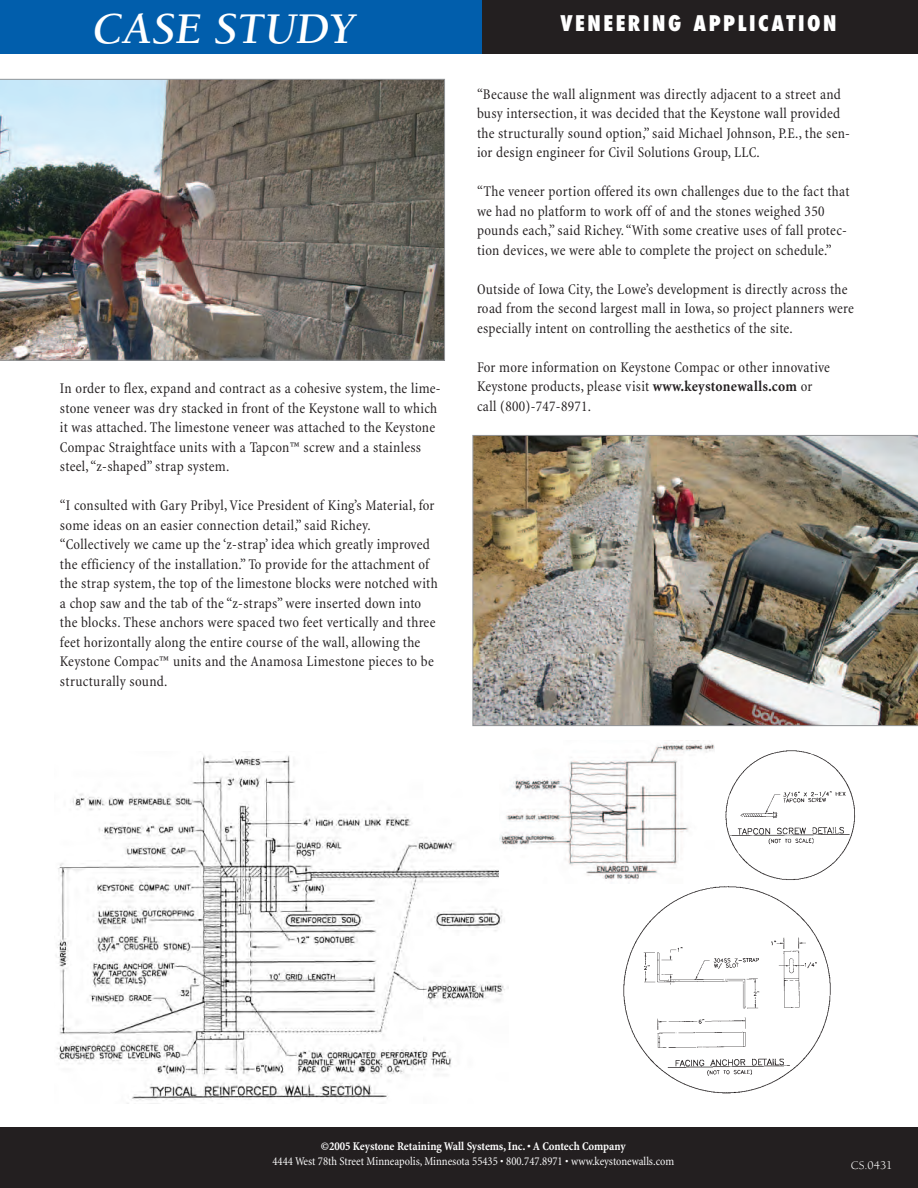
<style>
.page{position:relative;width:918px;height:1188px;background:#fff}
.page>*{position:absolute;margin:0;border:0;box-sizing:border-box;transform-origin:0 0}
.t1{font:italic 700 45px "Berkeley";color:#fff}
.t2{font:800 condensed 21px "Futura";letter-spacing:.12em;color:#fff}
.t3{font:condensed 15px/19.5px "Minion";letter-spacing:.015em;color:#231f20}
.t4{font:condensed 12px "Minion";color:#fff}
.t5{font:700 condensed 12px "Minion";letter-spacing:-.005em;color:#fff}
.t6{font:12px "Berkeley";color:#fff}
.s1{font-weight:700}
</style>
<div class="page">
<div style="left:0;top:1127px;width:918px;height:61px;background:#231f20"></div>
<div style="left:0;top:0;width:918px;height:54px;background:#015eac"></div>
<div style="left:482px;top:0;width:436px;height:54px;background:#231f20"></div>
<img style="left:0;top:79px;width:445px;height:282px">
<img style="left:56px;top:755px;width:452px;height:346px">
<img style="left:623px;top:750px;width:233px;height:344px">
<img style="left:472px;top:435px;width:446px;height:291px">
<img style="left:499px;top:743px;width:216px;height:140px">
<h1 class="t1" style="left:93px;top:11px;width:264px">CASE STUDY</h1>
<h2 class="t2" style="left:560px;top:12px;width:278px">VENEERING APPLICATION</h2>
<p class="t3" style="left:60px;top:380px;width:382px">In order to flex, expand and contract as a cohesive system, the lime&shy;stone veneer was dry stacked in front of the Keystone wall to which it was attached. The limestone veneer was attached to the Keystone Compac Straightface units with a Tapcon™ screw and a stainless steel,“z-shaped” strap system.</p>
<p class="t3" style="left:60px;top:497px;width:379px">“I consulted with Gary Pribyl, Vice President of King’s Material, for some ideas on an easier connection detail,” said Richey. “Collectively we came up the ‘z-strap’ idea which greatly improved the efficiency of the installation.” To provide for the attachment of the strap system, the top of the limestone blocks were notched with a chop saw and the tab of the “z-straps” were inserted down into the blocks. These anchors were spaced two feet vertically and three feet horizontally along the entire course of the wall, allowing the Keystone Compac™ units and the Anamosa Limestone pieces to be structurally sound.</p>
<p class="t3" style="left:477px;top:85px;width:375px">“Because the wall alignment was directly adjacent to a street and busy intersection, it was decided that the Keystone wall provided the structurally sound option,” said Michael Johnson, P.E., the sen&shy;ior design engineer for Civil Solutions Group, LLC.</p>
<p class="t3" style="left:477px;top:183px;width:374px">“The veneer portion offered its own challenges due to the fact that we had no platform to work off of and the stones weighed 350 pounds each,” said Richey.“With some creative uses of fall protec&shy;tion devices, we were able to complete the project on schedule.”</p>
<p class="t3" style="left:477px;top:280px;width:378px">Outside of Iowa City, the Lowe’s development is directly across the road from the second largest mall in Iowa, so project planners were especially intent on controlling the aesthetics of the site.</p>
<p class="t3" style="left:477px;top:358px;width:354px">For more information on Keystone Compac or other innovative<br>Keystone products, please visit <span class="s1">www.keystonewalls.com</span> or call (800)-747-8971.</p>
<p class="t5" style="left:321px;top:1142px;width:307px">©2005 Keystone Retaining Wall Systems, Inc. • A Contech Company</p>
<p class="t4" style="left:273px;top:1156px;width:403px">4444 West 78th Street Minneapolis, Minnesota 55435 • 800.747.8971 • www.keystonewalls.com</p>
<p class="t6" style="left:851px;top:1161px;width:43px">CS.0431</p>
</div>
